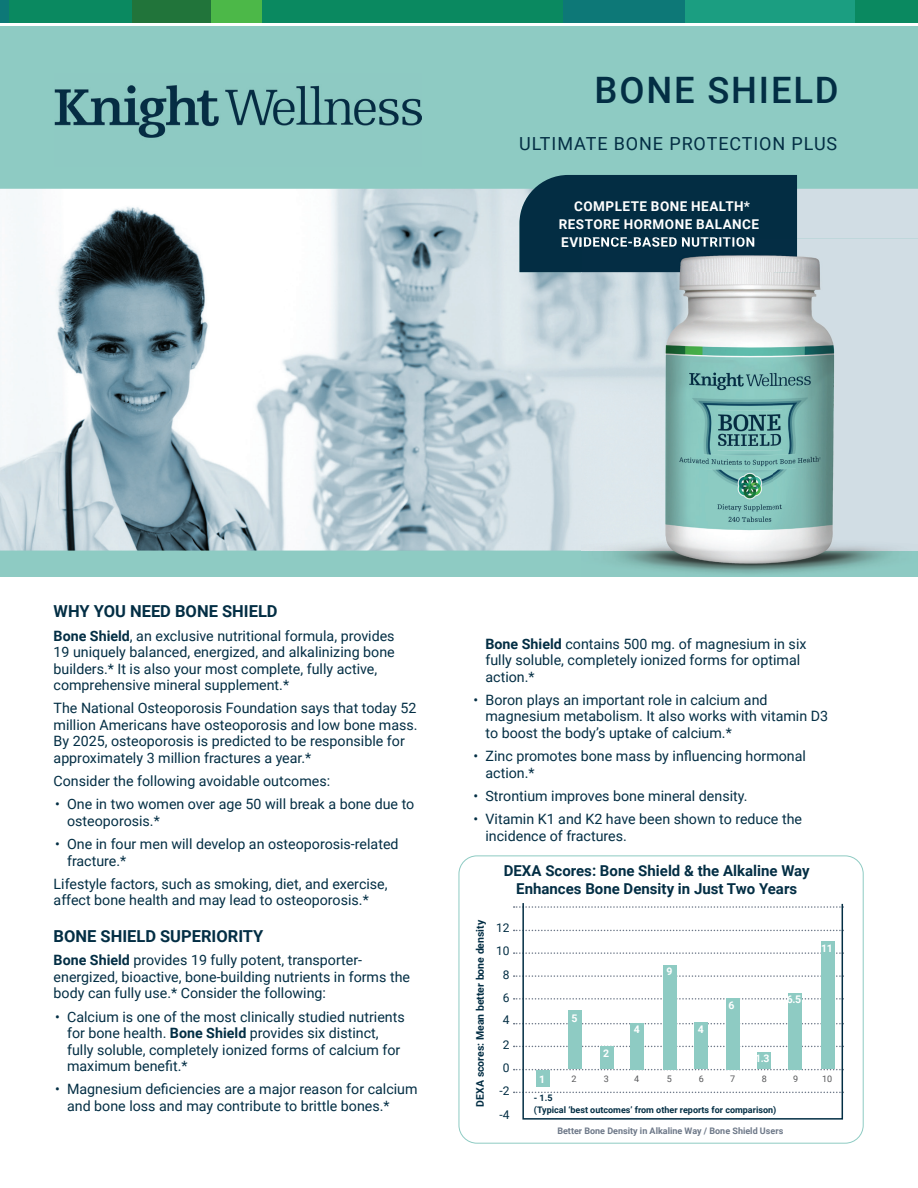
<style>
.page{position:relative;width:918px;height:1188px;background:#fff}
.page>*{position:absolute;margin:0;border:0;box-sizing:border-box;transform-origin:0 0}
.t1{font:500 36.45px "Roboto";letter-spacing:.05em;color:#032e44}
.t2{font:18px "Roboto";letter-spacing:.05em;color:#032e44}
.t3{font:700 16.5px "Roboto";color:#032e44}
.t4{font:700 15px/18px "Roboto";color:#032e44;text-align:center}
.t5{font:14.25px/16.5px "Roboto";color:#032e44}
.t6{font:700 13.5px/18px "Roboto";letter-spacing:.035em;color:#fff;text-align:center}
.t7{font:12px/22.5px "Roboto";color:#032e44}
.t8{font:700 10.5px "Roboto";color:#032e44}
.t9{font:700 10.5px "Roboto";color:#fff}
.t10{font:700 9px/12px "Roboto";color:#032e44}
.t11{font:700 9px "Roboto";color:#6d7888}
.t12{font:9px "Roboto";color:#57585a}
.s1{font-weight:700}
</style>
<div class="page">
<div style="left:0;top:27px;width:918px;height:550px;background:#8ecbc3"></div>
<div style="left:0;top:0;width:918px;height:23px;background:#0a8960"></div>
<div style="left:563px;top:0;width:123px;height:23px;background:#0d7877"></div>
<div style="left:0;top:0;width:8px;height:23px;background:#0d7877"></div>
<div style="left:686px;top:0;width:169px;height:23px;background:#1b9e81"></div>
<div style="left:211px;top:0;width:51px;height:23px;background:#4cb848"></div>
<div style="left:132px;top:0;width:79px;height:23px;background:#21743a"></div>
<img style="left:54px;top:85px;width:367px;height:53px">
<img style="left:0;top:189px;width:918px;height:362px">
<div style="left:519px;top:175px;width:278px;height:97px;background:#032d43"></div>
<div style="left:459px;top:856px;width:405px;height:288px;border:1px solid #8ecbc3;border-radius:18px"></div>
<svg style="left:514px;top:906px;width:7px;height:2px"></svg>
<svg style="left:514px;top:975px;width:7px;height:2px"></svg>
<svg style="left:514px;top:952px;width:7px;height:2px"></svg>
<svg style="left:514px;top:998px;width:7px;height:2px"></svg>
<svg style="left:522px;top:903px;width:322px;height:217px"></svg>
<div style="left:536px;top:1070px;width:14px;height:17px;background:#8ecbc3"></div>
<div style="left:568px;top:1010px;width:14px;height:59px;background:#8ecbc3"></div>
<div style="left:600px;top:1047px;width:13px;height:22px;background:#8ecbc3"></div>
<div style="left:630px;top:1023px;width:14px;height:46px;background:#8ecbc3"></div>
<div style="left:663px;top:965px;width:13px;height:104px;background:#8ecbc3"></div>
<div style="left:695px;top:1023px;width:13px;height:46px;background:#8ecbc3"></div>
<div style="left:726px;top:998px;width:13px;height:71px;background:#8ecbc3"></div>
<div style="left:758px;top:1053px;width:13px;height:16px;background:#8ecbc3"></div>
<div style="left:789px;top:993px;width:13px;height:76px;background:#8ecbc3"></div>
<div style="left:821px;top:942px;width:14px;height:127px;background:#8ecbc3"></div>
<img style="left:614px;top:551px;width:278px;height:23px">
<img style="left:582px;top:272px;width:192px;height:279px">
<img style="left:774px;top:238px;width:144px;height:313px">
<img style="left:582px;top:238px;width:215px;height:34px">
<img style="left:582px;top:239px;width:172px;height:8px">
<h1 class="t1" style="left:595px;top:64px;width:246px">BONE SHIELD</h1>
<p class="t2" style="left:519px;top:131px;width:320px">ULTIMATE BONE PROTECTION PLUS</p>
<p class="t6" style="left:559px;top:196px;width:202px">COMPLETE BONE HEALTH*<br>RESTORE HORMONE BALANCE<br>EVIDENCE-BASED NUTRITION</p>
<p class="t3" style="left:54px;top:600px;width:226px">WHY YOU NEED BONE SHIELD</p>
<p class="t5" style="left:54px;top:627px;width:343px"><span class="s1">Bone Shield</span>, an exclusive nutritional formula, provides 19 uniquely balanced, energized, and alkalinizing bone builders.* It is also your most complete, fully active, comprehensive mineral supplement.*</p>
<p class="t5" style="left:54px;top:700px;width:365px">The National Osteoporosis Foundation says that today 52 million Americans have osteoporosis and low bone mass.<br>By 2025, osteoporosis is predicted to be responsible for approximately 3 million fractures a year.*</p>
<p class="t5" style="left:54px;top:772px;width:278px">Consider the following avoidable outcomes:</p>
<p class="t5" style="left:67px;top:796px;width:349px;text-indent:-12px">• One in two women over age 50 will break a bone due to osteoporosis.*</p>
<p class="t5" style="left:67px;top:835px;width:333px;text-indent:-12px">• One in four men will develop an osteoporosis-related fracture.*</p>
<p class="t5" style="left:54px;top:875px;width:336px">Lifestyle factors, such as smoking, diet, and exercise, affect bone health and may lead to osteoporosis.*</p>
<p class="t3" style="left:54px;top:925px;width:211px">BONE SHIELD SUPERIORITY</p>
<p class="t5" style="left:54px;top:952px;width:358px"><span class="s1">Bone Shield</span> provides 19 fully potent, transporter&shy;energized, bioactive, bone-building nutrients in forms the body can fully use.* Consider the following:</p>
<p class="t5" style="left:67px;top:1008px;width:339px;text-indent:-12px">• Calcium is one of the most clinically studied nutrients for bone health. <span class="s1">Bone Shield</span> provides six distinct, fully soluble, completely ionized forms of calcium for maximum benefit.*</p>
<p class="t5" style="left:67px;top:1081px;width:352px;text-indent:-12px">• Magnesium deficiencies are a major reason for calcium and bone loss and may contribute to brittle bones.*</p>
<p class="t5" style="left:486px;top:635px;width:323px"><span class="s1">Bone Shield</span> contains 500 mg. of magnesium in six fully soluble, completely ionized forms for optimal action.*</p>
<p class="t5" style="left:486px;top:691px;width:344px;text-indent:-12px">• Boron plays an important role in calcium and magnesium metabolism. It also works with vitamin D3 to boost the body’s uptake of calcium.*</p>
<p class="t5" style="left:486px;top:747px;width:322px;text-indent:-12px">• Zinc promotes bone mass by influencing hormonal action.*</p>
<p class="t5" style="left:474px;top:787px;width:276px">• Strontium improves bone mineral density.</p>
<p class="t5" style="left:486px;top:810px;width:318px;text-indent:-12px">• Vitamin K1 and K2 have been shown to reduce the incidence of fractures.</p>
<p class="t4" style="left:504px;top:861px;width:307px">DEXA Scores: Bone Shield &amp; the Alkaline Way<br>Enhances Bone Density in Just Two Years</p>
<p class="t8" style="left:473px;top:1107px;width:188px;rotate:-90deg">DEXA scores: Mean better bone density</p>
<p class="t7" style="left:496px;top:916px;width:15px">12</p>
<p class="t7" style="left:496px;top:939px;width:15px">10</p>
<p class="t7" style="left:503px;top:963px;width:8px">8</p>
<p class="t7" style="left:503px;top:986px;width:8px">6</p>
<p class="t7" style="left:503px;top:1008px;width:8px">4</p>
<p class="t7" style="left:503px;top:1033px;width:8px">2</p>
<p class="t7" style="left:500px;top:1056px;width:12px">0 -2</p>
<p class="t7" style="left:500px;top:1104px;width:12px">-4</p>
<p class="t9" style="left:571px;top:1010px;width:8px">5</p>
<p class="t9" style="left:603px;top:1046px;width:8px">2</p>
<p class="t9" style="left:667px;top:964px;width:8px">9</p>
<p class="t9" style="left:634px;top:1022px;width:8px">4</p>
<p class="t9" style="left:698px;top:1022px;width:8px">4</p>
<p class="t9" style="left:729px;top:998px;width:8px">6</p>
<p class="t9" style="left:787px;top:992px;width:16px">6.5</p>
<p class="t9" style="left:755px;top:1051px;width:16px">1.3</p>
<p class="t9" style="left:821px;top:941px;width:13px">11</p>
<p class="t9" style="left:539px;top:1072px;width:8px">1</p>
<p class="t12" style="left:571px;top:1072px;width:7px">2</p>
<p class="t12" style="left:604px;top:1072px;width:7px">3</p>
<p class="t12" style="left:634px;top:1072px;width:7px">4</p>
<p class="t12" style="left:667px;top:1072px;width:7px">5</p>
<p class="t12" style="left:699px;top:1072px;width:7px">6</p>
<p class="t12" style="left:730px;top:1072px;width:7px">7</p>
<p class="t12" style="left:762px;top:1072px;width:7px">8</p>
<p class="t12" style="left:793px;top:1072px;width:7px">9</p>
<p class="t12" style="left:822px;top:1072px;width:12px">10</p>
<p class="t10" style="left:534px;top:1092px;width:244px">- 1.5<br>(Typical ‘best outcomes’ from other reports for comparison)</p>
<p class="t11" style="left:557px;top:1124px;width:227px">Better Bone Density in Alkaline Way / Bone Shield Users</p>
</div>
